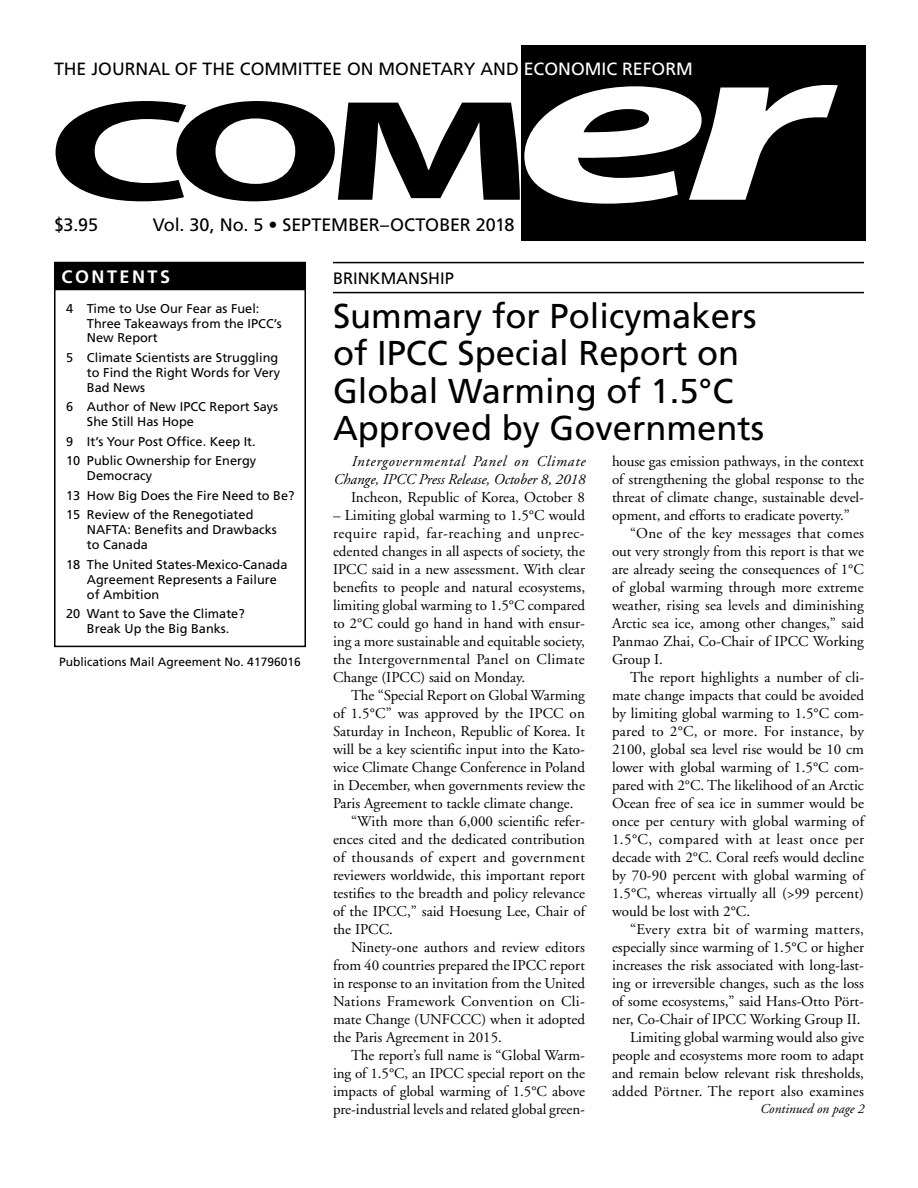
<style>
.page{position:relative;width:918px;height:1188px;background:#fff}
.page>*{position:absolute;margin:0;border:0;box-sizing:border-box;transform-origin:0 0}
.t1{font:34.5px/37.5px "Frutiger";color:#000}
.t2{font:18px "Frutiger";letter-spacing:-.01em;color:#000}
.t3{font:700 18px "Frutiger";letter-spacing:.14em;color:#fff}
.t4{font:17.7px "Frutiger";color:#000}
.t5{font:16.5px "Frutiger";color:#000}
.t6{font:15px/18px "Adobe Garamond";color:#000;text-align:justify}
.t7{font:15px "Adobe Garamond";letter-spacing:.02em;color:#000}
.t8{font:italic 15px/18px "Adobe Garamond";color:#000;text-align:right}
.t9{font:15px "Adobe Garamond";letter-spacing:.03em;color:#000}
.t10{font:15px "Adobe Garamond";letter-spacing:.025em;color:#000}
.t11{font:italic 13.5px "Adobe Garamond";color:#000}
.t12{font:12.75px/15px "Frutiger";color:#000}
.t13{font:12px "Frutiger";color:#000}
.s1{color:#fff}
</style>
<div class="page">
<div style="left:54px;top:286px;width:252px;height:361px;border:2px solid #000"></div>
<div style="left:55px;top:262px;width:250px;height:28px;background:#000"></div>
<div style="left:522px;top:46px;width:344px;height:195px;background:#000"></div>
<svg style="left:56px;top:101px;width:130px;height:100px"></svg>
<div style="left:176px;top:101px;width:159px;height:100px;background:#000;border-radius:50%"></div>
<svg style="left:338px;top:85px;width:500px;height:119px"></svg>
<div style="left:216px;top:118px;width:79px;height:66px;background:#fff;border-radius:50%"></div>
<hr style="left:333px;top:262px;width:531px;height:1px;background:#000">
<hr style="left:333px;top:292px;width:531px;height:1px;background:#000">
<p class="t4" style="left:54px;top:58px;width:640px">THE JOURNAL OF THE COMMITTEE ON MONETARY AND <span class="s1">ECONOMIC REFORM</span></p>
<p class="t2" style="left:54px;top:214px;width:46px">$3.95</p>
<p class="t2" style="left:153px;top:214px;width:363px">Vol. 30, No. 5 • SEPTEMBER–OCTOBER 2018</p>
<p class="t3" style="left:62px;top:266px;width:110px">CONTENTS</p>
<p class="t12" style="left:87px;top:300px;width:196px;text-indent:-21px">4 Time to Use Our Fear as Fuel:<br>Three Takeaways from the IPCC’s<br>New Report</p>
<p class="t12" style="left:87px;top:350px;width:195px;text-indent:-21px">5 Climate Scientists are Struggling to Find the Right Words for Very<br>Bad News</p>
<p class="t12" style="left:87px;top:399px;width:193px;text-indent:-21px">6 Author of New IPCC Report Says<br>She Still Has Hope</p>
<p class="t12" style="left:66px;top:432px;width:192px;line-height:19.5px">9 It’s Your Post Office. Keep It.<br>10 Public Ownership for Energy</p>
<p class="t12" style="left:66px;top:466px;width:230px;line-height:19.5px;text-indent:21px">Democracy<br>13 How Big Does the Fire Need to Be?<br>15 Review of the Renegotiated</p>
<p class="t12" style="left:87px;top:522px;width:191px">NAFTA: Benefits and Drawbacks to Canada</p>
<p class="t12" style="left:87px;top:557px;width:202px;text-indent:-21px">18 The United States-Mexico-Canada<br>Agreement Represents a Failure of Ambition</p>
<p class="t12" style="left:66px;top:606px;width:180px;text-align:center">20 Want to Save the Climate?<br>Break Up the Big Banks.</p>
<p class="t13" style="left:59px;top:655px;width:243px">Publications Mail Agreement No. 41796016</p>
<p class="t5" style="left:333px;top:269px;width:122px">BRINKMANSHIP</p>
<h1 class="t1" style="left:333px;top:297px;width:433px">Summary for Policymakers of IPCC Special Report on<br>Global Warming of 1.5°C<br>Approved by Governments</h1>
<p class="t8" style="left:333px;top:453px;width:253px">Intergovernmental Panel on Climate<br>Change, IPCC Press Release, October 8, 2018</p>
<p class="t6" style="left:351px;top:489px;width:236px">Incheon, Republic of Korea, October 8</p>
<p class="t6" style="left:333px;top:507px;width:254px">– Limiting global warming to 1.5°C would require rapid, far-reaching and unprec&shy;edented changes in all aspects of society, the IPCC said in a new assessment. With clear benefits to people and natural ecosystems, limiting global warming to 1.5°C compared to 2°C could go hand in hand with ensur&shy;ing a more sustainable and equitable society, the Intergovernmental Panel on Climate Change (IPCC) said on Monday.</p>
<p class="t6" style="left:351px;top:687px;width:235px">The “Special Report on Global Warming</p>
<p class="t6" style="left:333px;top:705px;width:253px">of 1.5°C” was approved by the IPCC on</p>
<p class="t6" style="left:333px;top:723px;width:253px">Saturday in Incheon, Republic of Korea. It</p>
<p class="t6" style="left:333px;top:741px;width:254px">will be a key scientific input into the Kato-</p>
<p class="t6" style="left:333px;top:759px;width:253px">wice Climate Change Conference in Poland</p>
<p class="t6" style="left:333px;top:777px;width:253px">in December, when governments review the</p>
<p class="t6" style="left:333px;top:795px;width:242px">Paris Agreement to tackle climate change.</p>
<p class="t6" style="left:351px;top:813px;width:236px">“With more than 6,000 scientific refer-</p>
<p class="t6" style="left:333px;top:831px;width:254px">ences cited and the dedicated contribution</p>
<p class="t9" style="left:333px;top:849px;width:254px">of thousands of expert and government</p>
<p class="t6" style="left:333px;top:867px;width:253px">reviewers worldwide, this important report</p>
<p class="t6" style="left:333px;top:885px;width:254px">testifies to the breadth and policy relevance</p>
<p class="t6" style="left:333px;top:903px;width:254px">of the IPCC,” said Hoesung Lee, Chair of</p>
<p class="t6" style="left:333px;top:921px;width:61px">the IPCC.</p>
<p class="t6" style="left:351px;top:939px;width:235px">Ninety-one authors and review editors</p>
<p class="t6" style="left:333px;top:957px;width:253px">from 40 countries prepared the IPCC report</p>
<p class="t6" style="left:333px;top:975px;width:253px">in response to an invitation from the United</p>
<p class="t7" style="left:333px;top:993px;width:253px">Nations Framework Convention on Cli-</p>
<p class="t6" style="left:333px;top:1011px;width:253px">mate Change (UNFCCC) when it adopted</p>
<p class="t6" style="left:333px;top:1029px;width:171px">the Paris Agreement in 2015.</p>
<p class="t6" style="left:351px;top:1047px;width:235px">The report’s full name is “Global Warm-</p>
<p class="t6" style="left:333px;top:1065px;width:253px">ing of 1.5°C, an IPCC special report on the</p>
<p class="t6" style="left:333px;top:1083px;width:254px">impacts of global warming of 1.5°C above</p>
<p class="t6" style="left:333px;top:1101px;width:253px">pre-industrial levels and related global green-</p>
<p class="t6" style="left:612px;top:453px;width:254px">house gas emission pathways, in the context</p>
<p class="t6" style="left:612px;top:471px;width:253px">of strengthening the global response to the</p>
<p class="t6" style="left:612px;top:489px;width:254px">threat of climate change, sustainable devel-</p>
<p class="t6" style="left:612px;top:507px;width:239px">opment, and efforts to eradicate poverty.”</p>
<p class="t7" style="left:630px;top:526px;width:236px">“One of the key messages that comes</p>
<p class="t6" style="left:612px;top:543px;width:254px">out very strongly from this report is that we</p>
<p class="t6" style="left:612px;top:561px;width:253px">are already seeing the consequences of 1°C</p>
<p class="t6" style="left:612px;top:579px;width:253px">of global warming through more extreme</p>
<p class="t6" style="left:612px;top:597px;width:253px">weather, rising sea levels and diminishing</p>
<p class="t6" style="left:612px;top:615px;width:253px">Arctic sea ice, among other changes,” said</p>
<p class="t6" style="left:612px;top:633px;width:254px">Panmao Zhai, Co-Chair of IPCC Working</p>
<p class="t6" style="left:612px;top:651px;width:52px">Group I.</p>
<p class="t6" style="left:630px;top:669px;width:236px">The report highlights a number of cli-</p>
<p class="t6" style="left:612px;top:687px;width:254px">mate change impacts that could be avoided</p>
<p class="t6" style="left:612px;top:705px;width:253px">by limiting global warming to 1.5°C com-</p>
<p class="t7" style="left:612px;top:724px;width:254px">pared to 2°C, or more. For instance, by</p>
<p class="t6" style="left:612px;top:741px;width:253px">2100, global sea level rise would be 10 cm</p>
<p class="t6" style="left:612px;top:759px;width:254px">lower with global warming of 1.5°C com-</p>
<p class="t6" style="left:612px;top:777px;width:253px">pared with 2°C. The likelihood of an Arctic</p>
<p class="t6" style="left:612px;top:795px;width:254px">Ocean free of sea ice in summer would be</p>
<p class="t6" style="left:612px;top:813px;width:254px">once per century with global warming of</p>
<p class="t9" style="left:612px;top:832px;width:254px">1.5°C, compared with at least once per</p>
<p class="t6" style="left:612px;top:849px;width:254px">decade with 2°C. Coral reefs would decline</p>
<p class="t6" style="left:612px;top:867px;width:254px">by 70-90 percent with global warming of</p>
<p class="t6" style="left:612px;top:885px;width:254px">1.5°C, whereas virtually all (&gt;99 percent)</p>
<p class="t6" style="left:612px;top:903px;width:140px">would be lost with 2°C.</p>
<p class="t10" style="left:630px;top:922px;width:236px">“Every extra bit of warming matters,</p>
<p class="t6" style="left:612px;top:939px;width:253px">especially since warming of 1.5°C or higher</p>
<p class="t6" style="left:612px;top:957px;width:254px">increases the risk associated with long-last-</p>
<p class="t6" style="left:612px;top:975px;width:254px">ing or irreversible changes, such as the loss</p>
<p class="t6" style="left:612px;top:993px;width:254px">of some ecosystems,” said Hans-Otto Pört-</p>
<p class="t6" style="left:612px;top:1011px;width:250px">ner, Co-Chair of IPCC Working Group II.</p>
<p class="t6" style="left:630px;top:1029px;width:235px">Limiting global warming would also give</p>
<p class="t6" style="left:612px;top:1047px;width:254px">people and ecosystems more room to adapt</p>
<p class="t6" style="left:612px;top:1065px;width:254px">and remain below relevant risk thresholds,</p>
<p class="t6" style="left:612px;top:1083px;width:253px">added Pörtner. The report also examines</p>
<p class="t11" style="left:760px;top:1102px;width:106px">Continued on page 2</p>
</div>
